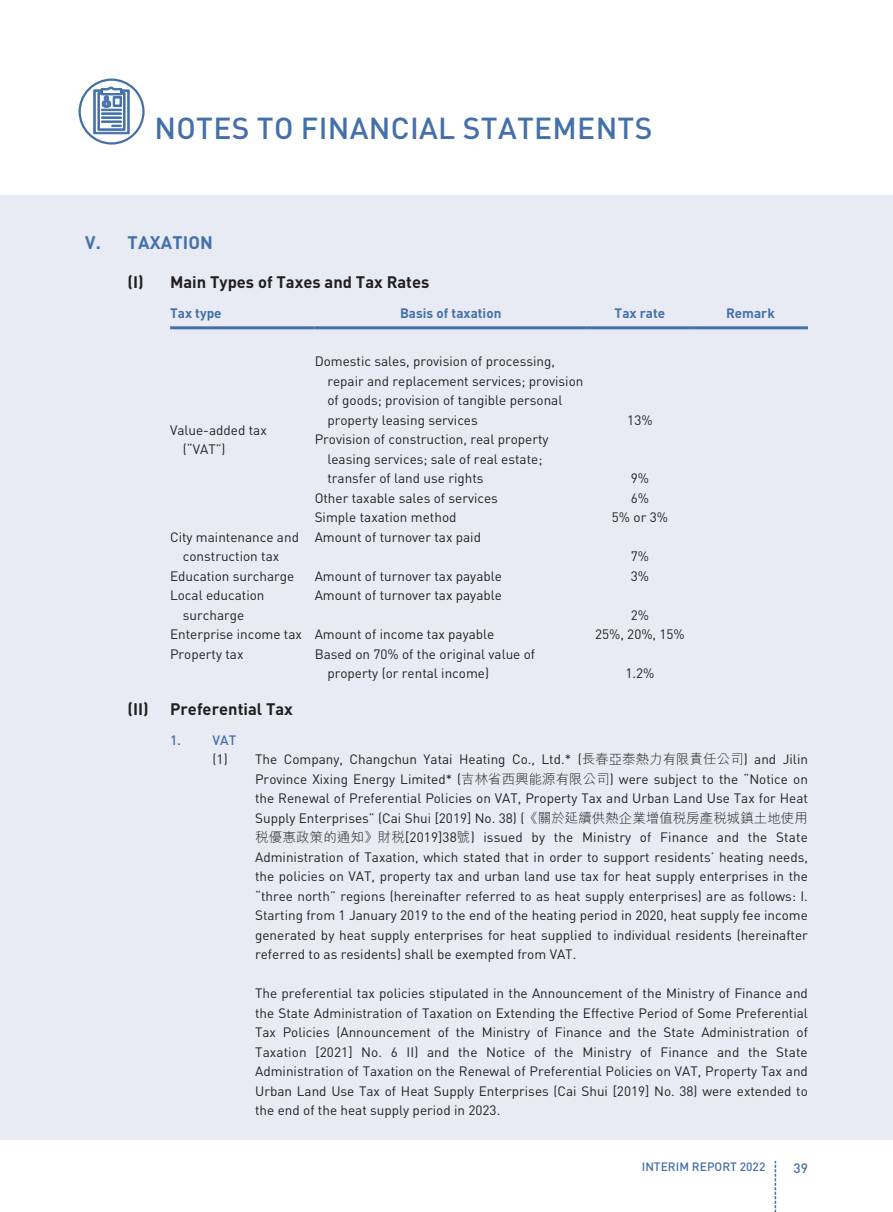
<style>
.page{position:relative;width:893px;height:1212px;background:#fff}
.page>*{position:absolute;margin:0;border:0;box-sizing:border-box;transform-origin:0 0}
.t1{font:500 30px "DIN Pro";letter-spacing:.01em;color:#4470aa}
.t2{font:700 18px "DIN Pro";letter-spacing:.01em;color:#4470aa}
.t3{font:700 16.5px "DIN Pro";color:#231f20}
.t4{font:13.5px/19.5px "DIN Pro";color:#231f20}
.t5{font:700 13.5px "DIN Pro";color:#4470aa}
.t6{font:500 13.5px "DIN Pro";color:#4470aa}
.t7{font:500 12px "DIN Pro";color:#4470aa}
.s1{font-family:"M Hei HK";font-weight:300}
</style>
<div class="page">
<div style="left:0;top:196px;width:893px;height:944px;background:#e8ebf4"></div>
<svg style="left:775px;top:1161px;width:1px;height:51px"></svg>
<svg style="left:93px;top:87px;width:37px;height:47px"></svg>
<div style="left:79px;top:79px;width:66px;height:66px;border:2px solid #4470aa;border-radius:50%"></div>
<hr style="left:170px;top:326px;width:145px;height:3px;background:#4470aa">
<hr style="left:315px;top:326px;width:272px;height:3px;background:#4470aa">
<hr style="left:587px;top:326px;width:106px;height:3px;background:#4470aa">
<hr style="left:693px;top:326px;width:115px;height:3px;background:#4470aa">
<h1 class="t1" style="left:155px;top:108px;width:499px">NOTES TO FINANCIAL STATEMENTS</h1>
<h2 class="t2" style="left:85px;top:231px;width:129px">V. TAXATION</h2>
<p class="t3" style="left:128px;top:271px;width:303px">(I) Main Types of Taxes and Tax Rates</p>
<p class="t5" style="left:170px;top:304px;width:53px">Tax type</p>
<p class="t5" style="left:400px;top:304px;width:103px">Basis of taxation</p>
<p class="t5" style="left:615px;top:304px;width:52px">Tax rate</p>
<p class="t5" style="left:726px;top:304px;width:50px">Remark</p>
<p class="t4" style="left:183px;top:419px;width:85px;text-indent:-13px">Value-added tax (“VAT”)</p>
<p class="t4" style="left:327px;top:351px;width:258px;text-indent:-13px">Domestic sales, provision of processing, repair and replacement services; provision of goods; provision of tangible personal property leasing services</p>
<p class="t4" style="left:327px;top:429px;width:223px;text-indent:-13px">Provision of construction, real property leasing services; sale of real estate; transfer of land use rights</p>
<p class="t4" style="left:627px;top:410px;width:27px">13%</p>
<p class="t4" style="left:631px;top:468px;width:20px">9%</p>
<p class="t4" style="left:315px;top:488px;width:185px">Other taxable sales of services</p>
<p class="t4" style="left:631px;top:488px;width:20px">6%</p>
<p class="t4" style="left:315px;top:507px;width:143px">Simple taxation method</p>
<p class="t4" style="left:612px;top:507px;width:58px">5% or 3%</p>
<p class="t4" style="left:170px;top:527px;width:130px;text-align:center">City maintenance and construction tax</p>
<p class="t4" style="left:315px;top:527px;width:168px">Amount of turnover tax paid</p>
<p class="t4" style="left:631px;top:546px;width:20px">7%</p>
<p class="t4" style="left:170px;top:566px;width:126px">Education surcharge</p>
<p class="t4" style="left:315px;top:566px;width:189px">Amount of turnover tax payable</p>
<p class="t4" style="left:631px;top:566px;width:20px">3%</p>
<p class="t4" style="left:170px;top:585px;width:96px;text-align:center">Local education surcharge</p>
<p class="t4" style="left:315px;top:585px;width:189px">Amount of turnover tax payable</p>
<p class="t4" style="left:631px;top:605px;width:20px">2%</p>
<p class="t4" style="left:170px;top:624px;width:326px">Enterprise income tax Amount of income tax payable</p>
<p class="t4" style="left:595px;top:624px;width:91px">25%, 20%, 15%</p>
<p class="t4" style="left:170px;top:644px;width:75px">Property tax</p>
<p class="t4" style="left:327px;top:644px;width:209px;text-indent:-13px">Based on 70% of the original value of property (or rental income)</p>
<p class="t4" style="left:625px;top:663px;width:30px">1.2%</p>
<p class="t3" style="left:128px;top:698px;width:167px">(II) Preferential Tax</p>
<p class="t6" style="left:170px;top:731px;width:68px">1. VAT</p>
<p class="t4" style="left:213px;top:749px;width:597px">(1) The Company, Changchun Yatai Heating Co., Ltd.* (<span class="s1">長春亞泰熱力有限責任公司</span>) and Jilin</p>
<p class="t4" style="left:255px;top:768px;width:554px">Province Xixing Energy Limited* (<span class="s1">吉林省西興能源有限公司</span>) were subject to the “Notice on</p>
<p class="t4" style="left:255px;top:788px;width:554px">the Renewal of Preferential Policies on VAT, Property Tax and Urban Land Use Tax for Heat</p>
<p class="t4" style="left:255px;top:807px;width:554px">Supply Enterprises” (Cai Shui [2019] No. 38) (<span class="s1">《關於延續供熱企業增值稅房產稅城鎮土地使用</span></p>
<p class="t4" style="left:255px;top:827px;width:554px"><span class="s1">稅優惠政策的通知》財稅</span>[2019]38<span class="s1">號</span>) issued by the Ministry of Finance and the State</p>
<p class="t4" style="left:255px;top:846px;width:554px">Administration of Taxation, which stated that in order to support residents’ heating needs,</p>
<p class="t4" style="left:255px;top:866px;width:554px">the policies on VAT, property tax and urban land use tax for heat supply enterprises in the</p>
<p class="t4" style="left:255px;top:885px;width:554px">“three north” regions (hereinafter referred to as heat supply enterprises) are as follows: I.</p>
<p class="t4" style="left:255px;top:905px;width:554px">Starting from 1 January 2019 to the end of the heating period in 2020, heat supply fee income</p>
<p class="t4" style="left:255px;top:924px;width:554px">generated by heat supply enterprises for heat supplied to individual residents (hereinafter</p>
<p class="t4" style="left:255px;top:944px;width:323px">referred to as residents) shall be exempted from VAT.</p>
<p class="t4" style="left:255px;top:983px;width:554px;text-align:justify">The preferential tax policies stipulated in the Announcement of the Ministry of Finance and the State Administration of Taxation on Extending the Effective Period of Some Preferential Tax Policies (Announcement of the Ministry of Finance and the State Administration of Taxation [2021] No. 6 II) and the Notice of the Ministry of Finance and the State Administration of Taxation on the Renewal of Preferential Policies on VAT, Property Tax and Urban Land Use Tax of Heat Supply Enterprises (Cai Shui [2019] No. 38) were extended to the end of the heat supply period in 2023.</p>
<p class="t7" style="left:642px;top:1159px;width:125px">INTERIM REPORT 2022</p>
<p class="t6" style="left:793px;top:1158px;width:16px">39</p>
</div>
